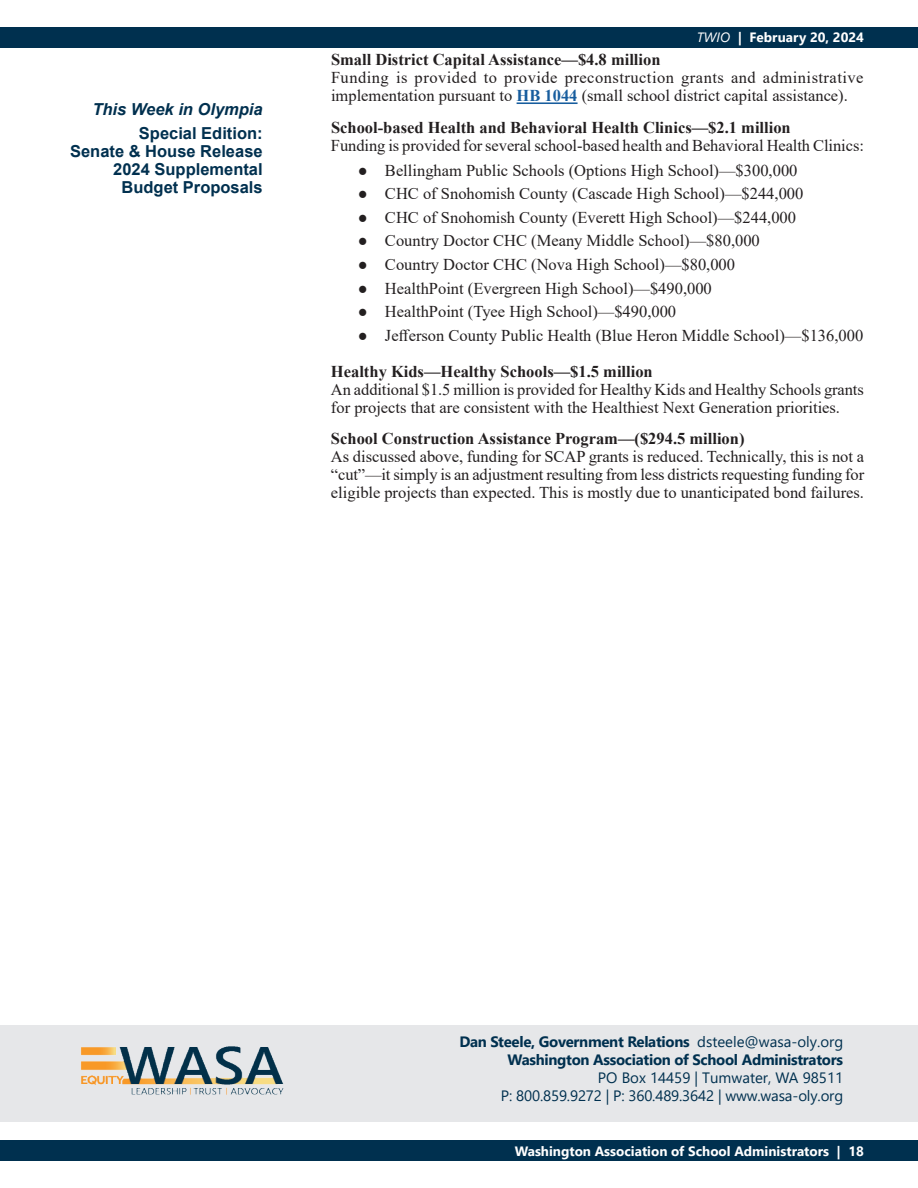
<style>
.page{position:relative;width:918px;height:1188px;background:#fff}
.page>*{position:absolute;margin:0;border:0;box-sizing:border-box;transform-origin:0 0}
.body{font:16.5px/18px "Times New Roman";color:#231f20}
.body-2{font:700 16.5px "Times New Roman";color:#231f20}
.body-3{font:16.5px/18px "Times New Roman";letter-spacing:.03em;color:#231f20}
.body_-_subhead{font:700 16.5px/18px "Arial";color:#00304f;text-align:right}
.body_-_subhead-2{font:italic 700 16.5px "Arial";color:#00304f}
.Contact_Info{font:700 15px/18px "Segoe UI";letter-spacing:-.02em;color:#00304f;text-align:right}
.Contact_Info-2{font:15px "Segoe UI";letter-spacing:-.01em;color:#00304f}
.t1{font:700 13.5px "Segoe UI";color:#fff}
.s1{font-weight:400;font-style:italic}
.s2{font-weight:700;color:#175d9e}
.s3{font-family:"Calibri";font-weight:700}
.s4{font-weight:400}
</style>
<div class="page">
<div style="left:0;top:1141px;width:918px;height:20px;background:#00304f"></div>
<div style="left:0;top:27px;width:918px;height:20px;background:#00304f"></div>
<hr style="left:517px;top:102px;width:61px;height:2px;background:#175d9e">
<div style="left:0;top:1025px;width:918px;height:97px;background:#e6e7e9"></div>
<img style="left:81px;top:1046px;width:203px;height:49px">
<p class="body_-_subhead-2" style="left:92px;top:98px;width:172px">This Week in Olympia</p>
<p class="body_-_subhead" style="left:70px;top:125px;width:194px">Special Edition:<br>Senate &amp; House Release<br>2024 Supplemental<br>Budget Proposals</p>
<p class="t1" style="left:697px;top:25px;width:169px"><span class="s1">TWIO</span> | February 20, 2024</p>
<p class="body-2" style="left:331px;top:48px;width:331px">Small District Capital Assistance—$4.8 million</p>
<p class="body-3" style="left:331px;top:68px;width:534px">Funding is provided to provide preconstruction grants and administrative implementation pursuant to <span class="s2">HB 1044</span> (small school district capital assistance).</p>
<p class="body-2" style="left:331px;top:116px;width:461px">School-based Health and Behavioral Health Clinics—$2.1 million</p>
<p class="body" style="left:331px;top:136px;width:534px">Funding is provided for several school-based health and Behavioral Health Clinics:</p>
<p class="body" style="left:358px;top:161px;width:441px"><span class="s3">●</span> Bellingham Public Schools (Options High School)—$300,000</p>
<p class="body" style="left:358px;top:184px;width:447px"><span class="s3">●</span> CHC of Snohomish County (Cascade High School)—$244,000</p>
<p class="body" style="left:358px;top:208px;width:440px"><span class="s3">●</span> CHC of Snohomish County (Everett High School)—$244,000</p>
<p class="body" style="left:358px;top:231px;width:403px"><span class="s3">●</span> Country Doctor CHC (Meany Middle School)—$80,000</p>
<p class="body" style="left:358px;top:255px;width:379px"><span class="s3">●</span> Country Doctor CHC (Nova High School)—$80,000</p>
<p class="body" style="left:358px;top:279px;width:355px"><span class="s3">●</span> HealthPoint (Evergreen High School)—$490,000</p>
<p class="body" style="left:358px;top:302px;width:320px"><span class="s3">●</span> HealthPoint (Tyee High School)—$490,000</p>
<p class="body" style="left:358px;top:326px;width:507px"><span class="s3">●</span> Jefferson County Public Health (Blue Heron Middle School)—$136,000</p>
<p class="body-2" style="left:331px;top:359px;width:323px">Healthy Kids—Healthy Schools—$1.5 million</p>
<p class="body" style="left:331px;top:380px;width:534px">An additional $1.5 million is provided for Healthy Kids and Healthy Schools grants for projects that are consistent with the Healthiest Next Generation priorities.</p>
<p class="body-2" style="left:331px;top:427px;width:415px">School Construction Assistance Program—($294.5 million)</p>
<p class="body" style="left:331px;top:447px;width:535px;text-align:justify">As discussed above, funding for SCAP grants is reduced. Technically, this is not a “cut”—it simply is an adjustment resulting from less districts requesting funding for eligible projects than expected. This is mostly due to unanticipated bond failures.</p>
<p class="Contact_Info" style="left:459px;top:1031px;width:385px">Dan Steele, Government Relations <span class="s4">dsteele@wasa-oly.org</span></p>
<p class="Contact_Info" style="left:508px;top:1049px;width:337px">Washington Association of School Administrators<br><span class="s4">PO Box 14459 | Tumwater, WA 98511</span></p>
<p class="Contact_Info-2" style="left:501px;top:1081px;width:344px">P: 800.859.9272 | P: 360.489.3642 | www.wasa-oly.org</p>
<p class="t1" style="left:515px;top:1138px;width:351px">Washington Association of School Administrators | 18</p>
</div>
